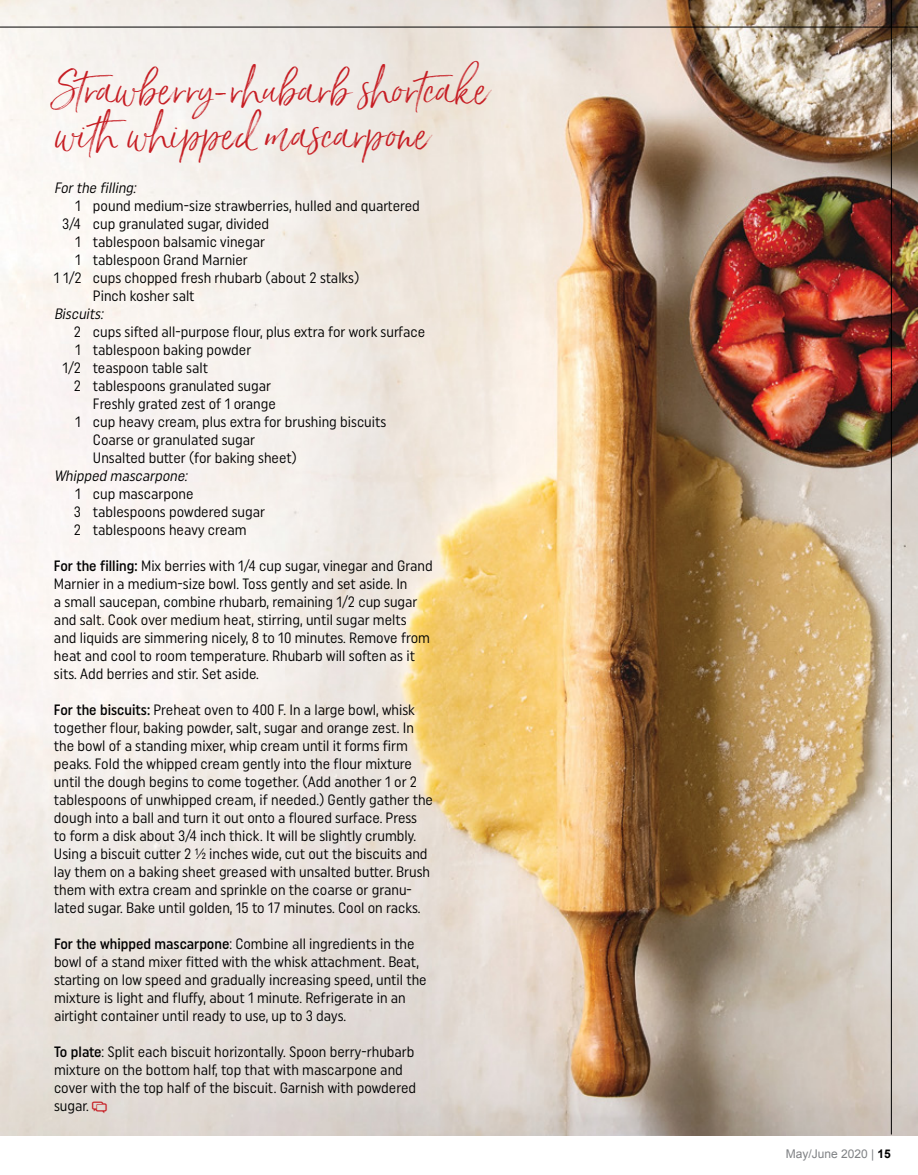
<style>
.page{position:relative;width:918px;height:1175px;background:#fff}
.page>*{position:absolute;margin:0;border:0;box-sizing:border-box;transform-origin:0 0}
.t1{font:42px/45px "Saturday Script Oblique Alt 1";color:#c61d23}
.t2{font:15px/18px "Uniform Condensed";color:#000}
.t3{font:italic 15px "Uniform Condensed";color:#000}
.t4{font:12px "Arial";color:#808285}
.s1{font-family:"Saturday Script Alt 1"}
.s2{font-weight:500}
.s3{font-weight:700;color:#000}
</style>
<div class="page">
<img style="left:0;top:0;width:918px;height:1135px">
<hr style="left:0;top:27px;width:918px;height:1px;background:#000">
<hr style="left:891px;top:0;width:1px;height:1134px;background:#000">
<svg style="left:92px;top:1101px;width:15px;height:12px"></svg>
<h1 class="t1" style="left:54px;top:65px;width:436px">Strawberry-<span class="s1">r</span>hubarb shortcake with whipped mascarpone</h1>
<p class="t3" style="left:54px;top:179px;width:87px">Forthe filling:</p>
<p class="t2" style="left:75px;top:196px;width:346px">1 pound medium-size strawberries, hulled and quartered</p>
<p class="t2" style="left:62px;top:214px;width:208px">3/4 cup granulated sugar, divided</p>
<p class="t2" style="left:75px;top:232px;width:191px">1 tablespoon balsamic vinegar</p>
<p class="t2" style="left:75px;top:250px;width:174px">1 tablespoon Grand Marnier</p>
<p class="t2" style="left:54px;top:268px;width:307px">1 1/2 cups chopped fresh rhubarb (about 2 stalks)</p>
<p class="t2" style="left:93px;top:286px;width:103px">Pinch kosher salt</p>
<p class="t3" style="left:54px;top:305px;width:54px">Biscuits:</p>
<p class="t2" style="left:74px;top:322px;width:353px">2 cups sifted all-purpose flour, plus extra for work surface</p>
<p class="t2" style="left:75px;top:340px;width:178px">1 tablespoon baking powder</p>
<p class="t2" style="left:62px;top:358px;width:147px">1/2 teaspoon table salt</p>
<p class="t2" style="left:74px;top:376px;width:199px">2 tablespoons granulated sugar</p>
<p class="t2" style="left:93px;top:394px;width:184px">Freshly grated zest of 1 orange</p>
<p class="t2" style="left:75px;top:412px;width:313px">1 cup heavy cream, plus extra for brushing biscuits</p>
<p class="t2" style="left:93px;top:430px;width:164px">Coarse or granulated sugar</p>
<p class="t2" style="left:93px;top:448px;width:205px">Unsalted butter (for baking sheet)</p>
<p class="t3" style="left:54px;top:467px;width:138px">Whipped mascarpone:</p>
<p class="t2" style="left:74px;top:484px;width:193px">1 cup mascarpone<br>3 tablespoons powdered sugar<br>2 tablespoons heavy cream</p>
<p class="t2" style="left:54px;top:556px;width:380px"><span class="s2">For the filling:</span> Mix berries with 1/4 cup sugar, vinegar and Grand Marnier in a medium-size bowl. Toss gently and set aside. In<br>a small saucepan, combine rhubarb, remaining 1/2 cup sugar and salt. Cook over medium heat, stirring, until sugar melts and liquids are simmering nicely, 8 to 10 minutes. Remove from heat and cool to room temperature. Rhubarb will soften as it sits. Add berries and stir. Set aside.</p>
<p class="t2" style="left:54px;top:700px;width:381px"><span class="s2">For the biscuits:</span> Preheat oven to 400 F. In a large bowl, whisk together flour, baking powder, salt, sugar and orange zest. In the bowl of a standing mixer, whip cream until it forms firm peaks. Fold the whipped cream gently into the flour mixture until the dough begins to come together. (Add another 1 or 2 tablespoons of unwhipped cream, if needed.) Gently gather the dough into a ball and turn it out onto a floured surface. Press to form a disk about 3/4 inch thick. It will be slightly crumbly.<br>Using a biscuit cutter 2 ½ inches wide, cut out the biscuits and lay them on a baking sheet greased with unsalted butter. Brush them with extra cream and sprinkle on the coarse or granu&shy;lated sugar. Bake until golden, 15 to 17 minutes. Cool on racks.</p>
<p class="t2" style="left:54px;top:934px;width:374px"><span class="s2">For the whipped mascarpone</span>: Combine all ingredients in the bowl of a stand mixer fitted with the whisk attachment. Beat, starting on low speed and gradually increasing speed, until the mixture is light and fluffy, about 1 minute. Refrigerate in an airtight container until ready to use, up to 3 days.</p>
<p class="t2" style="left:54px;top:1042px;width:364px"><span class="s2">To plate</span>: Split each biscuit horizontally. Spoon berry-rhubarb mixture on the bottom half, top that with mascarpone and cover with the top half of the biscuit. Garnish with powdered sugar.</p>
<p class="t4" style="left:786px;top:1145px;width:107px">May/June 2020 | <span class="s3">15</span></p>
</div>
